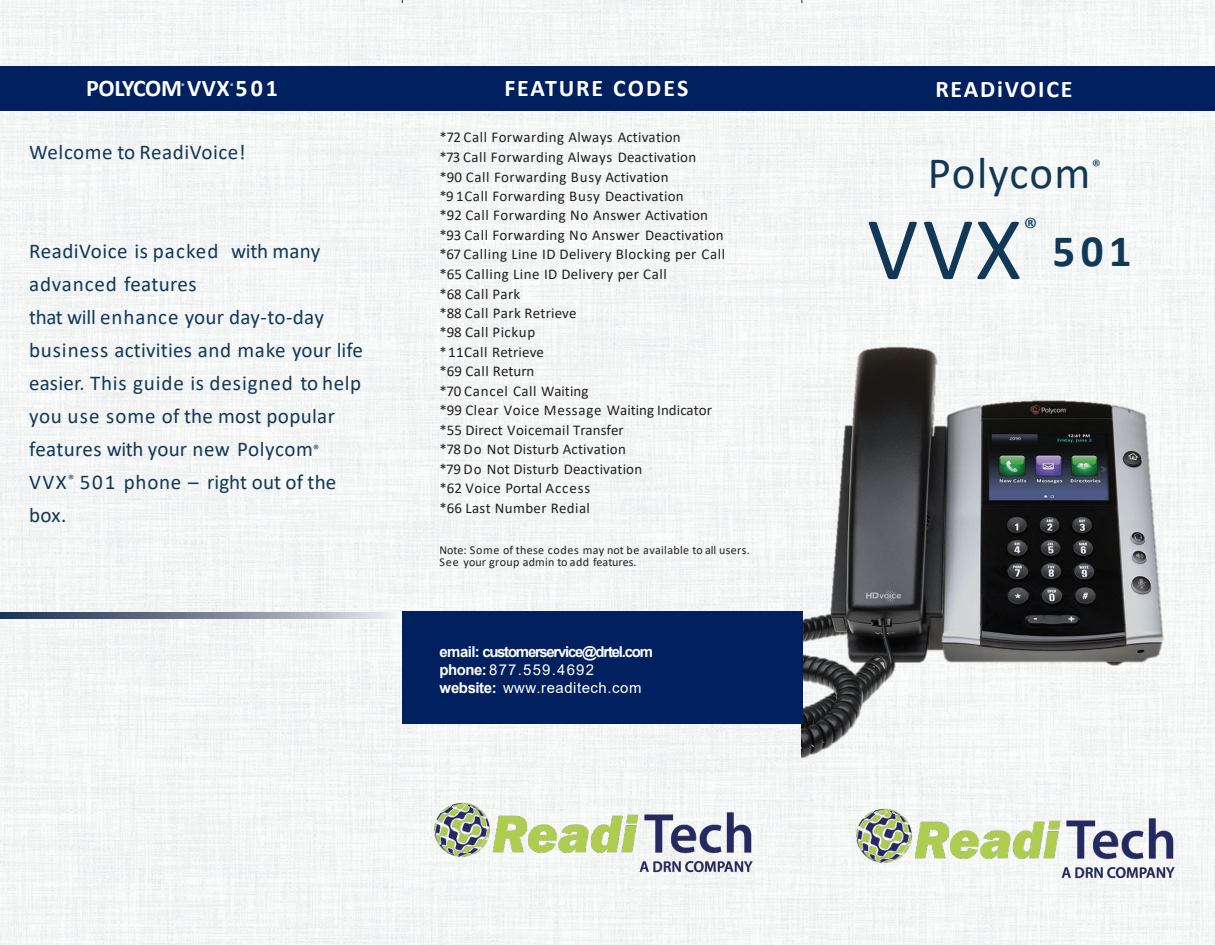
<style>
.page{position:relative;width:1215px;height:945px;background:#f4f6f5}
.page>*{position:absolute;margin:0;border:0;box-sizing:border-box;transform-origin:0 0}
.t1{font:90px "Calibri";color:#123858}
.t2{font:45px "Calibri";letter-spacing:.025em;color:#123858}
.t3{font:700 45px "Calibri";color:#123858}
.t4{font:28.05px "Calibri";color:#123858}
.t5{font:700 24px "Calibri";letter-spacing:.075em;color:#fff}
.t6{font:700 24px "Calibri";letter-spacing:-.015em;color:#fff}
.t7{font:21px/33px "Calibri";letter-spacing:.015em;color:#123858}
.t8{font:18px "Calibri";color:#123858}
.t9{font:15px "Calibri";letter-spacing:.025em;color:#231f20}
.t10{font:15px "Calibri";letter-spacing:.005em;color:#231f20}
.t11{font:700 15px "Arial";letter-spacing:-.08em;color:#fff}
.t12{font:15px "Arial";letter-spacing:.04em;color:#fff}
.t13{font:15px "Arial";letter-spacing:.085em;color:#fff}
.t14{font:15px "Calibri";color:#231f20}
.t15{font:12px/12px "Calibri";letter-spacing:.025em;color:#231f20}
.t16{font:700 6.9px "Calibri";color:#fff}
.s1{font-size:12px}
.s2{font-weight:700}
</style>
<div class="page">
<div style="left:0;top:66px;width:400px;height:44px;background:#002060"></div>
<div style="left:401px;top:66px;width:402px;height:44px;background:#002060"></div>
<img style="left:802px;top:340px;width:374px;height:433px">
<div style="left:804px;top:66px;width:411px;height:44px;background:#002060"></div>
<img style="left:0;top:613px;width:402px;height:5px">
<div style="left:402px;top:611px;width:401px;height:113px;background:#002060"></div>
<img style="left:421px;top:792px;width:333px;height:83px">
<img style="left:843px;top:798px;width:333px;height:83px">
<p class="t6" style="left:86px;top:71px;width:193px">POLYCOM VVX 501</p>
<p class="t5" style="left:505px;top:71px;width:185px">FEATURE CODES</p>
<p class="t16" style="left:181px;top:81px;width:5px">®</p>
<p class="t16" style="left:230px;top:81px;width:5px">®</p>
<p class="t7" style="left:29px;top:135px;width:218px">Welcome to ReadiVoice!</p>
<p class="t7" style="left:29px;top:234px;width:293px">ReadiVoice is packed with many advanced features</p>
<p class="t7" style="left:29px;top:300px;width:335px">that will enhance your day-to-day business activities and make your life easier. This guide is designed to help you use some of the most popular features with your new Polycom<span class="s1">®</span></p>
<p class="t7" style="left:29px;top:465px;width:309px">VVX<sup>®</sup> 501 phone – right out of the box.</p>
<p class="t9" style="left:440px;top:127px;width:243px">*72 Call Forwarding Always Activation</p>
<p class="t9" style="left:439px;top:147px;width:258px">*73 Call Forwarding Always Deactivation</p>
<p class="t9" style="left:439px;top:166px;width:231px">*90 Call Forwarding Busy Activation</p>
<p class="t9" style="left:439px;top:186px;width:246px">*9 1Call Forwarding Busy Deactivation</p>
<p class="t9" style="left:440px;top:205px;width:270px">*92 Call Forwarding No Answer Activation</p>
<p class="t9" style="left:440px;top:225px;width:286px">*93 Call Forwarding No Answer Deactivation</p>
<p class="t9" style="left:440px;top:244px;width:287px">*67 Calling Line ID Delivery Blocking per Call</p>
<p class="t9" style="left:440px;top:263px;width:229px">*65 Calling Line ID Delivery per Call</p>
<p class="t9" style="left:440px;top:283px;width:82px">*68 Call Park</p>
<p class="t9" style="left:440px;top:303px;width:139px">*88 Call Park Retrieve</p>
<p class="t9" style="left:440px;top:322px;width:97px">*98 Call Pickup</p>
<p class="t9" style="left:440px;top:342px;width:106px">* 11Call Retrieve</p>
<p class="t14" style="left:440px;top:361px;width:96px">*69 Call Return</p>
<p class="t9" style="left:440px;top:380px;width:150px">*70 Cancel Call Waiting</p>
<p class="t10" style="left:440px;top:400px;width:274px">*99 Clear Voice Message Waiting Indicator</p>
<p class="t9" style="left:440px;top:420px;width:186px">*55 Direct Voicemail Transfer</p>
<p class="t9" style="left:440px;top:439px;width:188px">*78 Do Not Disturb Activation</p>
<p class="t9" style="left:439px;top:459px;width:204px">*79 Do Not Disturb Deactivation</p>
<p class="t9" style="left:439px;top:478px;width:152px">*62 Voice Portal Access</p>
<p class="t9" style="left:440px;top:497px;width:152px">*66 Last Number Redial</p>
<p class="t15" style="left:440px;top:544px;width:312px">Note: Some of these codes may not be available to all users.<br>See your group admin to add features.</p>
<p class="t11" style="left:440px;top:641px;width:215px">email: customerservice@drtel.com</p>
<p class="t13" style="left:440px;top:659px;width:156px"><span class="s2">phone:</span>877.559.4692</p>
<p class="t12" style="left:440px;top:677px;width:203px"><span class="s2">website:</span> www.readitech.com</p>
<p class="t5" style="left:935px;top:72px;width:139px">READiVOICE</p>
<p class="t2" style="left:928px;top:142px;width:164px">Polycom</p>
<p class="t8" style="left:1092px;top:153px;width:11px">®</p>
<p class="t1" style="left:867px;top:187px;width:156px">VVX</p>
<p class="t4" style="left:1023px;top:208px;width:16px">®</p>
<p class="t3" style="left:1052px;top:219px;width:81px">501</p>
</div>
